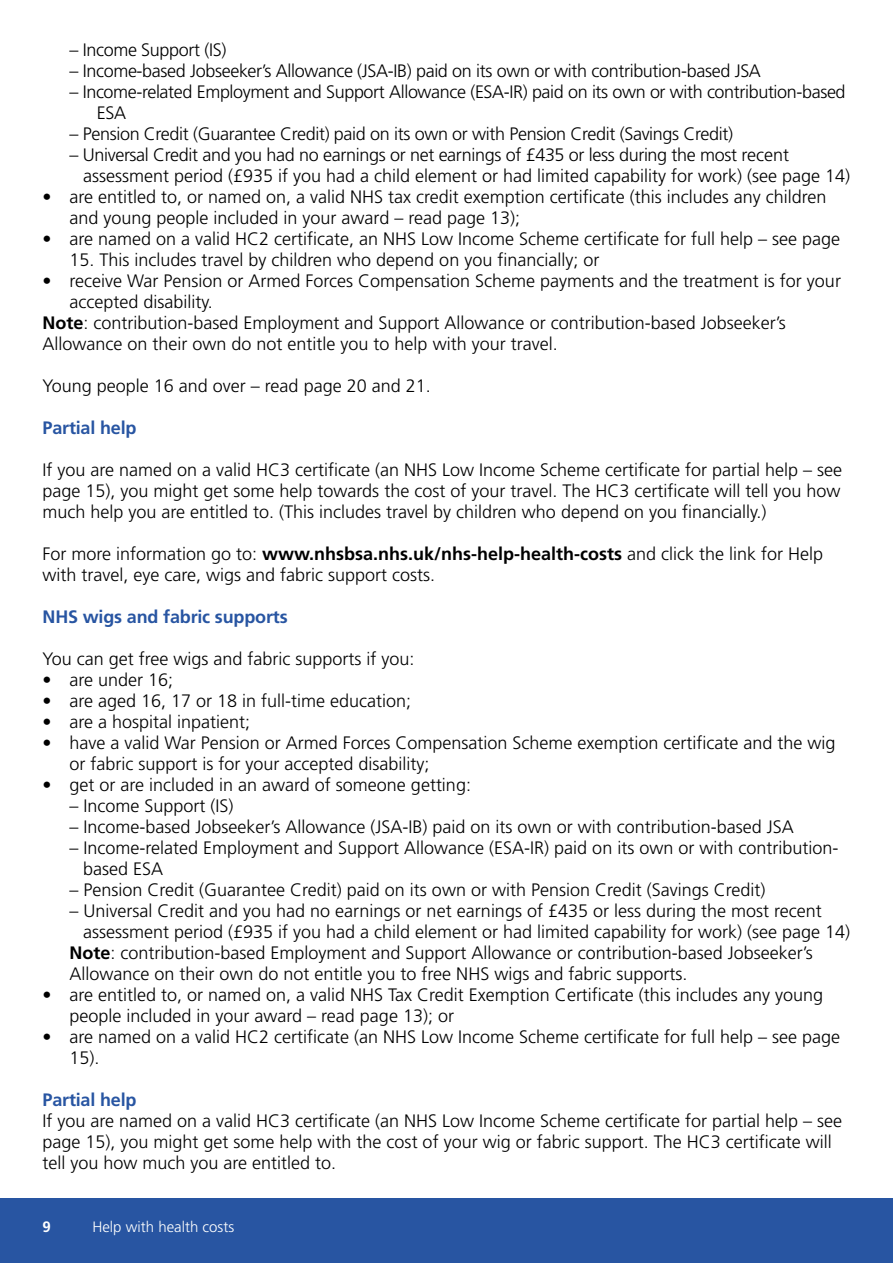
<style>
.page{position:relative;width:893px;height:1263px;background:#fff}
.page>*{position:absolute;margin:0;border:0;box-sizing:border-box;transform-origin:0 0}
.t1{font:300 18px/21px "Frutiger LT Std";color:#000}
.t2{font:300 18px/21px "Frutiger LT Std";letter-spacing:-.02em;color:#000}
.t3{font:700 18px "Frutiger LT Std";letter-spacing:-.01em;color:#2855a2}
.t4{font:300 15px "Frutiger LT Std";color:#fff}
.t5{font:700 15px "Frutiger LT Std";color:#fff}
.s1{font-weight:700}
</style>
<div class="page">
<div style="left:0;top:1198px;width:893px;height:65px;background:#2855a2"></div>
<p class="t2" style="left:70px;top:40px;width:158px">– Income Support (IS)</p>
<p class="t2" style="left:70px;top:61px;width:693px">– Income-based Jobseeker’s Allowance (JSA-IB) paid on its own or with contribution-based JSA</p>
<p class="t2" style="left:97px;top:82px;width:750px;text-indent:-27px">– Income-related Employment and Support Allowance (ESA-IR) paid on its own or with contribution-based<br>ESA</p>
<p class="t2" style="left:70px;top:124px;width:665px">– Pension Credit (Guarantee Credit) paid on its own or with Pension Credit (Savings Credit)</p>
<p class="t1" style="left:83px;top:145px;width:769px;text-indent:-14px">– Universal Credit and you had no earnings or net earnings of £435 or less during the most recent assessment period (£935 if you had a child element or had limited capability for work) (see page 14)</p>
<p class="t1" style="left:70px;top:187px;width:759px;text-indent:-27px">• are entitled to, or named on, a valid NHS tax credit exemption certificate (this includes any children and young people included in your award – read page 13);</p>
<p class="t1" style="left:43px;top:229px;width:799px">• are named on a valid HC2 certificate, an NHS Low Income Scheme certificate for full help – see page</p>
<p class="t1" style="left:70px;top:250px;width:531px">15. This includes travel by children who depend on you financially; or</p>
<p class="t1" style="left:70px;top:271px;width:773px;text-indent:-27px">• receive War Pension or Armed Forces Compensation Scheme payments and the treatment is for your accepted disability.</p>
<p class="t1" style="left:43px;top:313px;width:745px"><span class="s1">Note</span>: contribution-based Employment and Support Allowance or contribution-based Jobseeker’s<br>Allowance on their own do not entitle you to help with your travel.</p>
<p class="t1" style="left:43px;top:376px;width:390px">Young people 16 and over – read page 20 and 21.</p>
<h3 class="t3" style="left:43px;top:417px;width:96px">Partial help</h3>
<p class="t1" style="left:43px;top:460px;width:801px;text-align:justify">If you are named on a valid HC3 certificate (an NHS Low Income Scheme certificate for partial help – see page 15), you might get some help towards the cost of your travel. The HC3 certificate will tell you how much help you are entitled to. (This includes travel by children who depend on you financially.)</p>
<p class="t1" style="left:43px;top:544px;width:782px">For more information go to: <span class="s1">www.nhsbsa.nhs.uk/nhs-help-health-costs</span> and click the link for Help with travel, eye care, wigs and fabric support costs.</p>
<h3 class="t3" style="left:43px;top:606px;width:247px">NHS wigs and fabric supports</h3>
<p class="t1" style="left:43px;top:649px;width:374px">You can get free wigs and fabric supports if you:</p>
<p class="t1" style="left:43px;top:670px;width:132px">• are under 16;</p>
<p class="t1" style="left:43px;top:691px;width:370px">• are aged 16, 17 or 18 in full-time education;</p>
<p class="t1" style="left:43px;top:712px;width:209px">• are a hospital inpatient;</p>
<p class="t1" style="left:70px;top:733px;width:768px;text-indent:-27px">• have a valid War Pension or Armed Forces Compensation Scheme exemption certificate and the wig or fabric support is for your accepted disability;</p>
<p class="t1" style="left:43px;top:775px;width:430px">• get or are included in an award of someone getting:</p>
<p class="t1" style="left:70px;top:796px;width:166px">– Income Support (IS)</p>
<p class="t1" style="left:70px;top:817px;width:726px">– Income-based Jobseeker’s Allowance (JSA-IB) paid on its own or with contribution-based JSA</p>
<p class="t1" style="left:83px;top:838px;width:757px;text-indent:-14px">– Income-related Employment and Support Allowance (ESA-IR) paid on its own or with contribution&shy;based ESA</p>
<p class="t1" style="left:70px;top:880px;width:697px">– Pension Credit (Guarantee Credit) paid on its own or with Pension Credit (Savings Credit)</p>
<p class="t1" style="left:83px;top:901px;width:769px;text-indent:-14px">– Universal Credit and you had no earnings or net earnings of £435 or less during the most recent assessment period (£935 if you had a child element or had limited capability for work) (see page 14)</p>
<p class="t1" style="left:70px;top:943px;width:745px"><span class="s1">Note</span>: contribution-based Employment and Support Allowance or contribution-based Jobseeker’s<br>Allowance on their own do not entitle you to free NHS wigs and fabric supports.</p>
<p class="t1" style="left:70px;top:985px;width:755px;text-indent:-27px">• are entitled to, or named on, a valid NHS Tax Credit Exemption Certificate (this includes any young people included in your award – read page 13); or</p>
<p class="t1" style="left:70px;top:1027px;width:772px;text-indent:-27px">• are named on a valid HC2 certificate (an NHS Low Income Scheme certificate for full help – see page<br>15).</p>
<h3 class="t3" style="left:43px;top:1089px;width:96px">Partial help</h3>
<p class="t1" style="left:43px;top:1111px;width:801px">If you are named on a valid HC3 certificate (an NHS Low Income Scheme certificate for partial help – see page 15), you might get some help with the cost of your wig or fabric support. The HC3 certificate will tell you how much you are entitled to.</p>
<p class="t5" style="left:43px;top:1218px;width:10px">9</p>
<p class="t4" style="left:92px;top:1218px;width:143px">Help with health costs</p>
</div>
